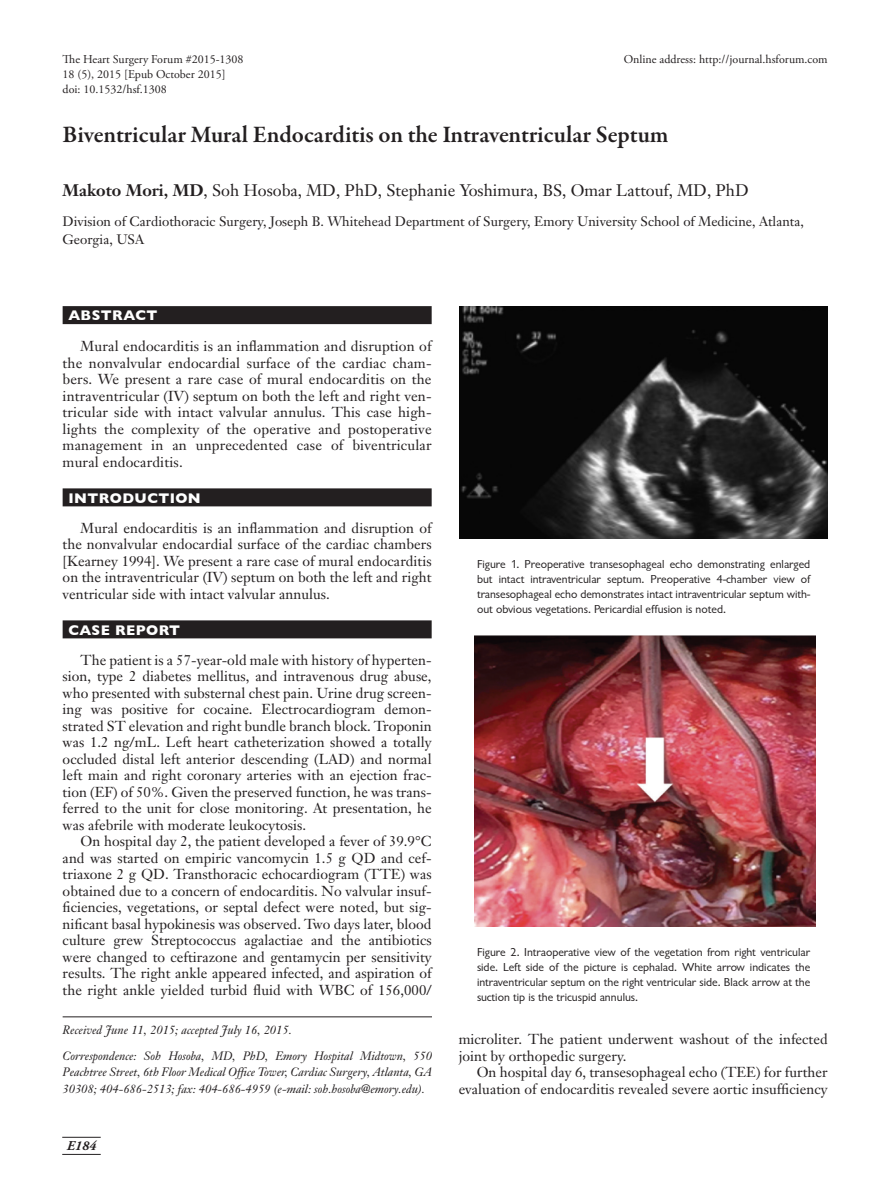
<style>
.page{position:relative;width:891px;height:1188px;background:#fff}
.page>*{position:absolute;margin:0;border:0;box-sizing:border-box;transform-origin:0 0}
.t1{font:600 24px "Garamond Premr Pro";letter-spacing:-.005em;color:#231f20}
.Authors{font:16.5px "Janson Text";color:#231f20}
.Body_Text{font:14.25px/16.5px "Janson Text";letter-spacing:.005em;color:#231f20;text-align:justify}
.t2{font:700 14.25px "Gill Sans";letter-spacing:.03em;color:#fff}
.Affiliation{font:13.5px/18px "Janson Text";color:#231f20}
.Page_Numbers{font:italic 700 13.5px "Adobe Garamond Pro";color:#231f20}
.Figure_Legend{font:12px/15px "Classical Sans Regular DTC";color:#231f20;text-align:justify}
.Correspondence{font:italic 12px/16.8px "Janson Text";color:#231f20;text-align:justify}
.Doi{font:12px "Adobe Garamond Pro";color:#231f20}
.Correspondence_First{font:italic 12px "Janson Text";letter-spacing:.005em;color:#231f20}
.s1{font-weight:700}
</style>
<div class="page">
<hr style="left:62px;top:1137px;width:39px;height:1px;background:#231f20">
<hr style="left:62px;top:1154px;width:39px;height:1px;background:#231f20">
<div style="left:63px;top:306px;width:369px;height:18px;background:#231f20"></div>
<div style="left:63px;top:488px;width:369px;height:18px;background:#231f20"></div>
<div style="left:63px;top:620px;width:369px;height:18px;background:#231f20"></div>
<hr style="left:63px;top:1016px;width:369px;height:1px;background:#231f20">
<img style="left:459px;top:306px;width:369px;height:233px">
<img style="left:474px;top:635px;width:342px;height:291px">
<p class="Doi" style="left:63px;top:52px;width:182px">The Heart Surgery Forum #2015-1308</p>
<p class="Doi" style="left:63px;top:67px;width:164px">18 (5), 2015 [Epub October 2015]</p>
<p class="Doi" style="left:63px;top:82px;width:106px">doi: 10.1532/hsf.1308</p>
<p class="t1" style="left:63px;top:120px;width:607px">Biventricular Mural Endocarditis on the Intraventricular Septum</p>
<p class="Authors" style="left:63px;top:180px;width:688px"><span class="s1">Makoto Mori, MD</span>, Soh Hosoba, MD, PhD, Stephanie Yoshimura, BS, Omar Lattouf, MD, PhD</p>
<p class="Affiliation" style="left:63px;top:213px;width:743px">Division of Cardiothoracic Surgery, Joseph B. Whitehead Department of Surgery, Emory University School of Medicine, Atlanta,<br>Georgia, USA</p>
<p class="Doi" style="left:624px;top:52px;width:205px">Online address: http://journal.hsforum.com</p>
<h1 class="t2" style="left:68px;top:304px;width:91px">ABSTRACT</h1>
<p class="Body_Text" style="left:63px;top:338px;width:371px;text-indent:18px">Mural endocarditis is an inflammation and disruption of the nonvalvular endocardial surface of the cardiac cham&shy;bers. We present a rare case of mural endocarditis on the intraventricular (IV) septum on both the left and right ven&shy;tricular side with intact valvular annulus. This case high&shy;lights the complexity of the operative and postoperative management in an unprecedented case of biventricular mural endocarditis.</p>
<h1 class="t2" style="left:68px;top:486px;width:134px">INTRODUCTION</h1>
<p class="Body_Text" style="left:63px;top:519px;width:371px;text-indent:18px">Mural endocarditis is an inflammation and disruption of the nonvalvular endocardial surface of the cardiac chambers [Kearney 1994]. We present a rare case of mural endocarditis on the intraventricular (IV) septum on both the left and right ventricular side with intact valvular annulus.</p>
<h1 class="t2" style="left:68px;top:618px;width:113px">CASE REPORT</h1>
<p class="Body_Text" style="left:63px;top:651px;width:371px;text-indent:18px">The patient is a 57-year-old male with history of hyperten&shy;sion, type 2 diabetes mellitus, and intravenous drug abuse, who presented with substernal chest pain. Urine drug screen&shy;ing was positive for cocaine. Electrocardiogram demon&shy;strated ST elevation and right bundle branch block. Troponin was 1.2 ng/mL. Left heart catheterization showed a totally occluded distal left anterior descending (LAD) and normal left main and right coronary arteries with an ejection frac&shy;tion (EF) of 50%. Given the preserved function, he was trans&shy;ferred to the unit for close monitoring. At presentation, he was afebrile with moderate leukocytosis.</p>
<p class="Body_Text" style="left:63px;top:833px;width:371px;text-indent:18px">On hospital day 2, the patient developed a fever of 39.9°C and was started on empiric vancomycin 1.5 g QD and cef&shy;triaxone 2 g QD. Transthoracic echocardiogram (TTE) was obtained due to a concern of endocarditis. No valvular insuf&shy;ficiencies, vegetations, or septal defect were noted, but sig&shy;nificant basal hypokinesis was observed. Two days later, blood culture grew Streptococcus agalactiae and the antibiotics were changed to ceftirazone and gentamycin per sensitivity results. The right ankle appeared infected, and aspiration of the right ankle yielded turbid fluid with WBC of 156,000/</p>
<p class="Correspondence_First" style="left:63px;top:1022px;width:231px">Received June 11, 2015; accepted July 16, 2015.</p>
<p class="Correspondence" style="left:63px;top:1047px;width:371px">Correspondence: Soh Hosoba, MD, PhD, Emory Hospital Midtown, 550<br>Peachtree Street, 6th Floor Medical Office Tower, Cardiac Surgery, Atlanta, GA 30308; 404-686-2513; fax: 404-686-4959 (e-mail: soh.hosoba@emory.edu).</p>
<p class="Page_Numbers" style="left:67px;top:1138px;width:31px">E184</p>
<p class="Figure_Legend" style="left:477px;top:557px;width:335px">Figure 1. Preoperative transesophageal echo demonstrating enlarged but intact intraventricular septum. Preoperative 4-chamber view of transesophageal echo demonstrates intact intraventricular septum with&shy;out obvious vegetations. Pericardial effusion is noted.</p>
<p class="Figure_Legend" style="left:477px;top:945px;width:335px">Figure 2. Intraoperative view of the vegetation from right ventricular side. Left side of the picture is cephalad. White arrow indicates the intraventricular septum on the right ventricular side. Black arrow at the suction tip is the tricuspid annulus.</p>
<p class="Body_Text" style="left:459px;top:1031px;width:371px">microliter. The patient underwent washout of the infected joint by orthopedic surgery.</p>
<p class="Body_Text" style="left:459px;top:1064px;width:371px;text-align:right">On hospital day 6, transesophageal echo (TEE) for further evaluation of endocarditis revealed severe aortic insufficiency</p>
</div>
